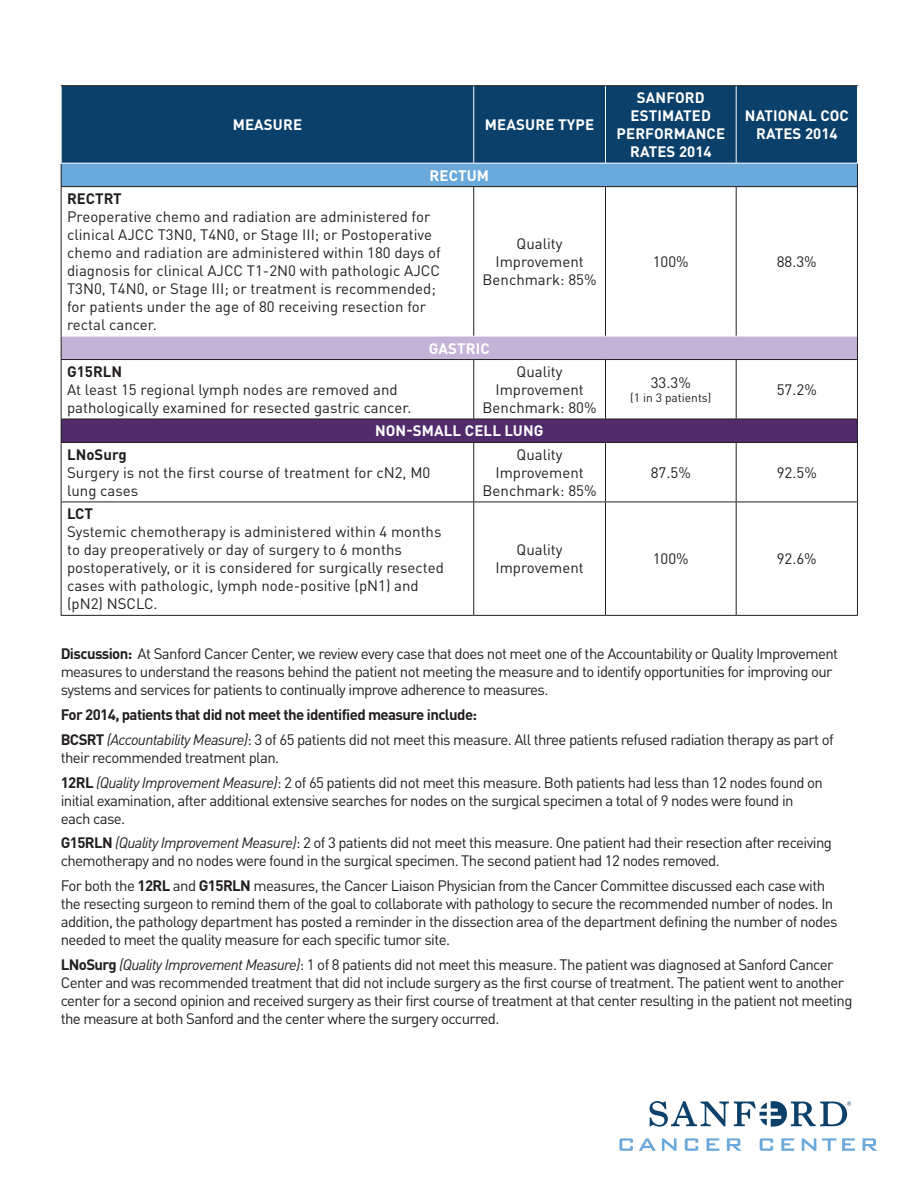
<style>
.page{position:relative;width:918px;height:1188px;background:#fff}
.page>*{position:absolute;margin:0;border:0;box-sizing:border-box;transform-origin:0 0}
.t1{font:15px/18px "DINOT";letter-spacing:-.04em;color:#231f20}
.t2{font:15px/18px "DINOT";color:#231f20}
.t3{font:700 15px/18px "DINOT";letter-spacing:.01em;color:#fff;text-align:center}
.t4{font:700 15px "DINOT";color:#231f20}
.t5{font:12px "DINOT";color:#231f20}
.s1{font-weight:700}
.s2{font-style:italic}
</style>
<div class="page">
<div style="left:62px;top:86px;width:795px;height:77px;background:#0b406a"></div>
<div style="left:61px;top:163px;width:796px;height:24px;background:#6ca9db"></div>
<div style="left:61px;top:336px;width:796px;height:24px;background:#c4b3d6"></div>
<div style="left:61px;top:419px;width:796px;height:23px;background:#512c6c"></div>
<svg style="left:61px;top:164px;width:1px;height:22px"></svg>
<svg style="left:857px;top:164px;width:1px;height:22px"></svg>
<svg style="left:61px;top:336px;width:1px;height:23px"></svg>
<svg style="left:857px;top:336px;width:1px;height:23px"></svg>
<hr style="left:61px;top:359px;width:413px;height:1px;background:#231f20">
<hr style="left:61px;top:360px;width:1px;height:59px;background:#231f20">
<hr style="left:474px;top:359px;width:132px;height:1px;background:#231f20">
<hr style="left:473px;top:360px;width:1px;height:59px;background:#231f20">
<hr style="left:606px;top:359px;width:130px;height:1px;background:#231f20">
<hr style="left:605px;top:360px;width:1px;height:59px;background:#231f20">
<hr style="left:736px;top:359px;width:122px;height:1px;background:#231f20">
<hr style="left:736px;top:360px;width:1px;height:59px;background:#231f20">
<hr style="left:857px;top:360px;width:1px;height:59px;background:#231f20">
<hr style="left:61px;top:419px;width:413px;height:1px;background:#231f20">
<svg style="left:61px;top:419px;width:1px;height:23px"></svg>
<hr style="left:474px;top:419px;width:132px;height:1px;background:#231f20">
<hr style="left:606px;top:419px;width:130px;height:1px;background:#231f20">
<hr style="left:736px;top:419px;width:122px;height:1px;background:#231f20">
<svg style="left:857px;top:419px;width:1px;height:23px"></svg>
<hr style="left:61px;top:442px;width:413px;height:1px;background:#231f20">
<hr style="left:61px;top:443px;width:1px;height:59px;background:#231f20">
<hr style="left:474px;top:442px;width:132px;height:1px;background:#231f20">
<hr style="left:473px;top:443px;width:1px;height:59px;background:#231f20">
<hr style="left:606px;top:442px;width:130px;height:1px;background:#231f20">
<hr style="left:605px;top:443px;width:1px;height:59px;background:#231f20">
<hr style="left:736px;top:442px;width:122px;height:1px;background:#231f20">
<hr style="left:736px;top:443px;width:1px;height:59px;background:#231f20">
<hr style="left:857px;top:443px;width:1px;height:59px;background:#231f20">
<hr style="left:61px;top:502px;width:413px;height:1px;background:#231f20">
<hr style="left:61px;top:502px;width:1px;height:113px;background:#231f20">
<hr style="left:474px;top:502px;width:132px;height:1px;background:#231f20">
<hr style="left:473px;top:502px;width:1px;height:113px;background:#231f20">
<hr style="left:606px;top:502px;width:130px;height:1px;background:#231f20">
<hr style="left:605px;top:502px;width:1px;height:113px;background:#231f20">
<hr style="left:736px;top:502px;width:122px;height:1px;background:#231f20">
<hr style="left:736px;top:502px;width:1px;height:113px;background:#231f20">
<hr style="left:857px;top:502px;width:1px;height:113px;background:#231f20">
<hr style="left:61px;top:615px;width:413px;height:1px;background:#231f20">
<hr style="left:474px;top:615px;width:132px;height:1px;background:#231f20">
<hr style="left:606px;top:615px;width:130px;height:1px;background:#231f20">
<hr style="left:736px;top:615px;width:122px;height:1px;background:#231f20">
<hr style="left:473px;top:86px;width:1px;height:77px;background:#fff">
<hr style="left:605px;top:86px;width:1px;height:77px;background:#fff">
<hr style="left:736px;top:86px;width:1px;height:77px;background:#fff">
<hr style="left:61px;top:163px;width:413px;height:1px;background:#fff">
<hr style="left:474px;top:163px;width:132px;height:1px;background:#fff">
<hr style="left:606px;top:163px;width:130px;height:1px;background:#fff">
<hr style="left:736px;top:163px;width:122px;height:1px;background:#fff">
<hr style="left:62px;top:336px;width:412px;height:1px;background:#fff">
<hr style="left:474px;top:336px;width:132px;height:1px;background:#fff">
<hr style="left:606px;top:336px;width:130px;height:1px;background:#fff">
<hr style="left:736px;top:336px;width:121px;height:1px;background:#fff">
<hr style="left:61px;top:85px;width:413px;height:1px;background:#231f20">
<hr style="left:474px;top:85px;width:132px;height:1px;background:#231f20">
<hr style="left:606px;top:85px;width:130px;height:1px;background:#231f20">
<hr style="left:736px;top:85px;width:122px;height:1px;background:#231f20">
<hr style="left:61px;top:186px;width:413px;height:1px;background:#231f20">
<hr style="left:61px;top:187px;width:1px;height:149px;background:#231f20">
<hr style="left:474px;top:186px;width:132px;height:1px;background:#231f20">
<hr style="left:473px;top:187px;width:1px;height:149px;background:#231f20">
<hr style="left:606px;top:186px;width:130px;height:1px;background:#231f20">
<hr style="left:605px;top:187px;width:1px;height:149px;background:#231f20">
<hr style="left:736px;top:186px;width:122px;height:1px;background:#231f20">
<hr style="left:736px;top:187px;width:1px;height:149px;background:#231f20">
<hr style="left:857px;top:187px;width:1px;height:149px;background:#231f20">
<svg style="left:619px;top:1138px;width:14px;height:13px"></svg>
<svg style="left:639px;top:1138px;width:17px;height:13px"></svg>
<svg style="left:662px;top:1138px;width:15px;height:13px"></svg>
<svg style="left:685px;top:1138px;width:13px;height:13px"></svg>
<svg style="left:707px;top:1138px;width:12px;height:13px"></svg>
<svg style="left:727px;top:1138px;width:15px;height:13px"></svg>
<svg style="left:760px;top:1138px;width:13px;height:13px"></svg>
<svg style="left:781px;top:1138px;width:13px;height:13px"></svg>
<svg style="left:802px;top:1138px;width:14px;height:13px"></svg>
<svg style="left:822px;top:1138px;width:14px;height:13px"></svg>
<svg style="left:842px;top:1138px;width:13px;height:13px"></svg>
<svg style="left:863px;top:1138px;width:14px;height:13px"></svg>
<svg style="left:650px;top:1101px;width:201px;height:26px"></svg>
<p class="t3" style="left:233px;top:115px;width:71px">MEASURE</p>
<p class="t3" style="left:485px;top:115px;width:111px">MEASURE TYPE</p>
<p class="t3" style="left:430px;top:166px;width:61px">RECTUM</p>
<p class="t4" style="left:67px;top:189px;width:56px">RECTRT</p>
<p class="t2" style="left:67px;top:207px;width:375px">Preoperative chemo and radiation are administered for clinical AJCC T3N0, T4N0, or Stage III; or Postoperative chemo and radiation are administered within 180 days of diagnosis for clinical AJCC T1-2N0 with pathologic AJCC T3N0, T4N0, or Stage III; or treatment is recommended; for patients under the age of 80 receiving resection for rectal cancer.</p>
<p class="t2" style="left:483px;top:234px;width:115px;text-align:center">Quality<br>Improvement<br>Benchmark: 85%</p>
<p class="t3" style="left:429px;top:339px;width:63px">GASTRIC</p>
<p class="t3" style="left:617px;top:88px;width:110px">SANFORD<br>ESTIMATED<br>PERFORMANCE<br>RATES 2014</p>
<p class="t3" style="left:745px;top:106px;width:105px">NATIONAL COC<br>RATES 2014</p>
<p class="t1" style="left:653px;top:252px;width:37px">100%</p>
<p class="t1" style="left:777px;top:252px;width:42px">88.3%</p>
<p class="t4" style="left:67px;top:362px;width:57px">G15RLN</p>
<p class="t2" style="left:67px;top:380px;width:346px">At least 15 regional lymph nodes are removed and pathologically examined for resected gastric cancer.</p>
<p class="t2" style="left:483px;top:362px;width:115px;text-align:center">Quality<br>Improvement<br>Benchmark: 80%</p>
<p class="t1" style="left:651px;top:373px;width:42px">33.3%</p>
<p class="t5" style="left:630px;top:390px;width:83px">(1 in 3 patients)</p>
<p class="t3" style="left:375px;top:422px;width:170px">NON-SMALL CELL LUNG</p>
<p class="t1" style="left:777px;top:380px;width:42px">57.2%</p>
<p class="t4" style="left:67px;top:445px;width:61px">LNoSurg</p>
<p class="t2" style="left:67px;top:463px;width:365px">Surgery is not the first course of treatment for cN2, M0 lung cases</p>
<p class="t4" style="left:67px;top:504px;width:27px">LCT</p>
<p class="t2" style="left:67px;top:523px;width:378px">Systemic chemotherapy is administered within 4 months to day preoperatively or day of surgery to 6 months postoperatively, or it is considered for surgically resected cases with pathologic, lymph node-positive (pN1) and (pN2) NSCLC.</p>
<p class="t2" style="left:483px;top:445px;width:115px;text-align:center">Quality<br>Improvement<br>Benchmark: 85%</p>
<p class="t1" style="left:651px;top:463px;width:42px">87.5%</p>
<p class="t1" style="left:777px;top:463px;width:42px">92.5%</p>
<p class="t2" style="left:495px;top:541px;width:90px;text-align:center">Quality<br>Improvement</p>
<p class="t1" style="left:653px;top:550px;width:37px">100%</p>
<p class="t1" style="left:777px;top:550px;width:42px">92.6%</p>
<p class="t1" style="left:61px;top:645px;width:779px"><span class="s1">Discussion:</span> At Sanford Cancer Center, we review every case that does not meet one of the Accountability or Quality Improvement measures to understand the reasons behind the patient not meeting the measure and to identify opportunities for improving our systems and services for patients to continually improve adherence to measures.</p>
<p class="t1" style="left:61px;top:702px;width:775px;line-height:24.8px"><span class="s1">For 2014, patients that did not meet the identified measure include:<br>BCSRT</span> <span class="s2">(Accountability Measure)</span>: 3 of 65 patients did not meet this measure. All three patients refused radiation therapy as part of</p>
<p class="t1" style="left:61px;top:745px;width:764px;line-height:24.8px">their recommended treatment plan.<br><span class="s1">12RL</span> <span class="s2">(Quality Improvement Measure)</span>: 2 of 65 patients did not meet this measure. Both patients had less than 12 nodes found on</p>
<p class="t1" style="left:61px;top:791px;width:734px">initial examination, after additional extensive searches for nodes on the surgical specimen a total of 9 nodes were found in each case.</p>
<p class="t1" style="left:61px;top:834px;width:773px"><span class="s1">G15RLN</span> <span class="s2">(Quality Improvement Measure)</span>: 2 of 3 patients did not meet this measure. One patient had their resection after receiving chemotherapy and no nodes were found in the surgical specimen. The second patient had 12 nodes removed.</p>
<p class="t1" style="left:61px;top:877px;width:778px">For both the <span class="s1">12RL</span> and <span class="s1">G15RLN</span> measures, the Cancer Liaison Physician from the Cancer Committee discussed each case with the resecting surgeon to remind them of the goal to collaborate with pathology to secure the recommended number of nodes. In addition, the pathology department has posted a reminder in the dissection area of the department defining the number of nodes needed to meet the quality measure for each specific tumor site.</p>
<p class="t1" style="left:61px;top:955px;width:793px"><span class="s1">LNoSurg</span> <span class="s2">(Quality Improvement Measure)</span>: 1 of 8 patients did not meet this measure. The patient was diagnosed at Sanford Cancer Center and was recommended treatment that did not include surgery as the first course of treatment. The patient went to another center for a second opinion and received surgery as their first course of treatment at that center resulting in the patient not meeting the measure at both Sanford and the center where the surgery occurred.</p>
</div>
